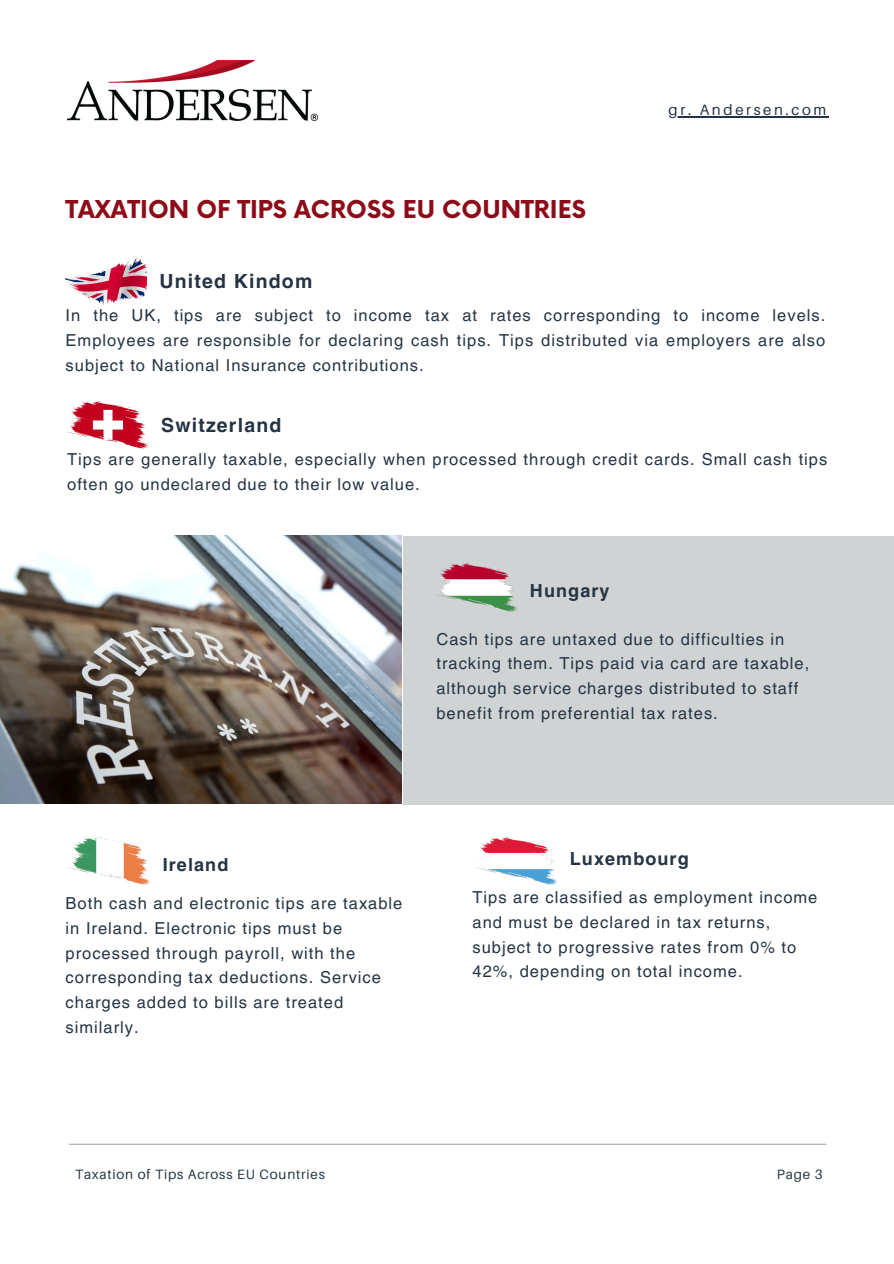
<style>
.page{position:relative;width:894px;height:1264px;background:#fff}
.page>*{position:absolute;margin:0;border:0;box-sizing:border-box;transform-origin:0 0}
.t1{font:700 24px "Now";color:#8d0c18}
.t2{font:700 19.5px "Helvetica LT Pro";letter-spacing:.06em;color:#243444}
.t3{font:700 18px "Helvetica LT Pro";letter-spacing:.06em;color:#243444}
.t4{font:16.5px/24.8px "Helvetica LT Pro";letter-spacing:.06em;color:#243444}
.t5{font:15px "Aileron";letter-spacing:.175em;color:#243444}
.t6{font:13.5px "Aileron";letter-spacing:.06em;color:#243444}
</style>
<div class="page">
<hr style="left:69px;top:1143px;width:757px;height:1px;background:#a3aaaf">
<img style="left:67px;top:60px;width:250px;height:61px">
<img style="left:69px;top:837px;width:81px;height:47px">
<div style="left:403px;top:536px;width:490px;height:268px;background:#d0d3d4"></div>
<img style="left:436px;top:563px;width:81px;height:48px">
<img style="left:476px;top:837px;width:81px;height:47px">
<img style="left:66px;top:257px;width:81px;height:48px">
<img style="left:67px;top:401px;width:81px;height:48px">
<img style="left:0;top:535px;width:402px;height:268px">
<hr style="left:668px;top:116px;width:160px;height:1px;background:#243444">
<p class="t1" style="left:66px;top:196px;width:521px">TAXATION OF TIPS ACROSS EU COUNTRIES</p>
<p class="t5" style="left:668px;top:100px;width:159px">gr. Andersen.com</p>
<h3 class="t2" style="left:159px;top:274px;width:154px">United Kindom</h3>
<p class="t4" style="left:66px;top:304px;width:761px;text-align:justify">In the UK, tips are subject to income tax at rates corresponding to income levels.<br>Employees are responsible for declaring cash tips. Tips distributed via employers are also subject to National Insurance contributions.</p>
<p class="t2" style="left:161px;top:418px;width:122px">Switzerland</p>
<h2 class="t4" style="left:67px;top:448px;width:761px">Tips are generally taxable, especially when processed through credit cards. Small cash tips often go undeclared due to their low value.</h2>
<h3 class="t3" style="left:530px;top:584px;width:81px">Hungary</h3>
<h2 class="t4" style="left:436px;top:628px;width:374px">Cash tips are untaxed due to difficulties in tracking them. Tips paid via card are taxable, although service charges distributed to staff benefit from preferential tax rates.</h2>
<p class="t3" style="left:163px;top:857px;width:67px">Ireland</p>
<h1 class="t4" style="left:66px;top:892px;width:338px">Both cash and electronic tips are taxable in Ireland. Electronic tips must be processed through payroll, with the corresponding tax deductions. Service charges added to bills are treated similarly.</h1>
<h2 class="t3" style="left:569px;top:851px;width:120px">Luxembourg</h2>
<p class="t4" style="left:472px;top:886px;width:346px">Tips are classified as employment income and must be declared in tax returns, subject to progressive rates from 0% to 42%, depending on total income.</p>
<p class="t6" style="left:75px;top:1166px;width:251px">Taxation of Tips Across EU Countries</p>
<h3 class="t6" style="left:776px;top:1166px;width:47px">Page 3</h3>
</div>
